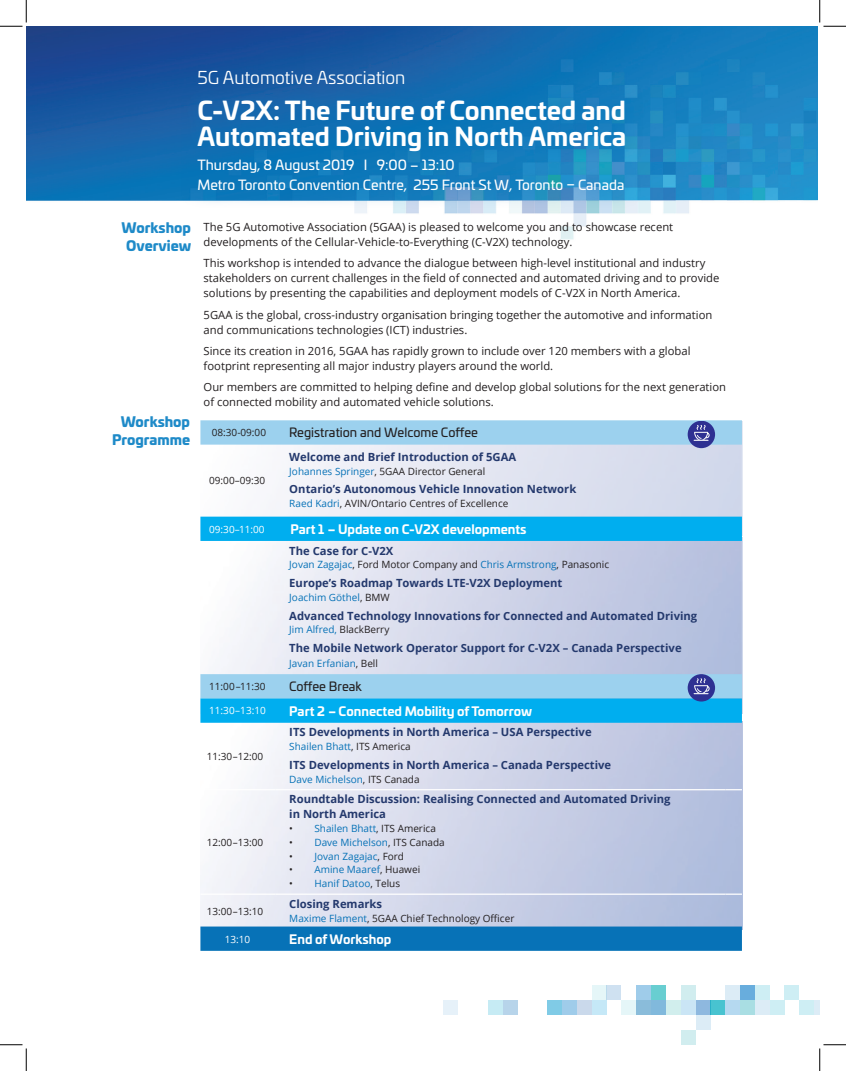
<style>
.page{position:relative;width:846px;height:1071px;background:#fff}
.page>*{position:absolute;margin:0;border:0;box-sizing:border-box;transform-origin:0 0}
.t1{font:700 25px/26.2px "Univia Pro";color:#fff}
.t2{font:17.5px "Univia Pro";color:#fff}
.t3{font:13.75px/20px "Univia Pro";color:#fff}
.t4{font:900 13.75px/17.5px "Univia Pro";color:#1e8ac8;text-align:right}
.t5{font:700 12.5px "Univia Pro";color:#fff}
.t6{font:12.5px "Univia Pro";color:#231f20}
.t7{font:11.25px/15px "Open Sans";color:#231f20}
.t8{font:700 11.25px "Open Sans";color:#24396d}
.t9{font:10px "Open Sans";color:#231f20}
.t10{font:10px "Open Sans";color:#0772b7}
.t11{font:10px "Open Sans";color:#fff}
.s1{color:#0772b7}
.s2{color:#231f20}
</style>
<div class="page">
<img style="left:26px;top:26px;width:791px;height:214px">
<svg style="left:180px;top:81px;width:463px;height:128px;background:#217ebb"></svg>
<div style="left:443px;top:1000px;width:15px;height:15px;background:#e6f1f9"></div>
<div style="left:488px;top:1000px;width:15px;height:15px;background:#c6ebf4"></div>
<div style="left:503px;top:1000px;width:14px;height:15px;background:#b7d4ea"></div>
<div style="left:547px;top:1000px;width:15px;height:15px;background:#80cbe6"></div>
<div style="left:562px;top:1000px;width:15px;height:15px;background:#9fccea"></div>
<div style="left:577px;top:1000px;width:15px;height:15px;background:#cad9eb"></div>
<div style="left:592px;top:1000px;width:15px;height:15px;background:#c5e8f7"></div>
<div style="left:621px;top:1000px;width:15px;height:15px;background:#e5f6f8"></div>
<div style="left:636px;top:1000px;width:15px;height:15px;background:#8abcda"></div>
<div style="left:651px;top:1000px;width:15px;height:15px;background:#81b9dc"></div>
<div style="left:666px;top:1000px;width:15px;height:15px;background:#d1eeed"></div>
<div style="left:681px;top:1000px;width:15px;height:15px;background:#cae5f5"></div>
<div style="left:696px;top:1000px;width:14px;height:15px;background:#8eb8df"></div>
<div style="left:696px;top:1015px;width:14px;height:15px;background:#dcecf6"></div>
<div style="left:710px;top:1000px;width:15px;height:15px;background:#48c3d0"></div>
<div style="left:725px;top:1000px;width:15px;height:15px;background:#b5d9f0"></div>
<div style="left:740px;top:1000px;width:15px;height:15px;background:#a9dee3"></div>
<div style="left:755px;top:1000px;width:15px;height:15px;background:#dcecf6"></div>
<div style="left:770px;top:1000px;width:15px;height:15px;background:#ceeef4"></div>
<div style="left:814px;top:1000px;width:6px;height:15px;background:#dcecf6"></div>
<div style="left:799px;top:1000px;width:15px;height:15px;background:#ceeef4"></div>
<div style="left:592px;top:985px;width:15px;height:15px;background:#e5f6f8"></div>
<div style="left:606px;top:985px;width:15px;height:15px;background:#cfe1f1"></div>
<div style="left:636px;top:985px;width:15px;height:15px;background:#9fccea"></div>
<div style="left:651px;top:985px;width:15px;height:15px;background:#68ced1"></div>
<div style="left:681px;top:985px;width:15px;height:15px;background:#d1edef"></div>
<div style="left:681px;top:1030px;width:15px;height:15px;background:#d1edef"></div>
<div style="left:725px;top:985px;width:15px;height:15px;background:#dcecf6"></div>
<div style="left:740px;top:985px;width:15px;height:15px;background:#68addd"></div>
<div style="left:755px;top:985px;width:15px;height:15px;background:#ceeef4"></div>
<div style="left:784px;top:985px;width:15px;height:15px;background:#ceeef4"></div>
<svg style="left:200px;top:420px;width:542px;height:97px"></svg>
<svg style="left:200px;top:517px;width:542px;height:206px;background:#9cceec"></svg>
<svg style="left:200px;top:926px;width:542px;height:25px;background:#0c75b8"></svg>
<svg style="left:726px;top:893px;width:16px;height:2px"></svg>
<div style="left:688px;top:421px;width:27px;height:27px;background:#2e3092;border-radius:50%"></div>
<svg style="left:693px;top:425px;width:16px;height:16px"></svg>
<div style="left:688px;top:675px;width:27px;height:26px;background:#2e3092;border-radius:50%"></div>
<svg style="left:693px;top:678px;width:16px;height:16px"></svg>
<svg style="left:0;top:0;width:27px;height:27px"></svg>
<svg style="left:0;top:1044px;width:27px;height:27px"></svg>
<svg style="left:819px;top:0;width:27px;height:27px"></svg>
<svg style="left:819px;top:1044px;width:27px;height:27px"></svg>
<p class="t2" style="left:197px;top:65px;width:210px">5G Automotive Association</p>
<p class="t1" style="left:197px;top:95px;width:430px">C-V2X: The Future of Connected and<br>Automated Driving in North America</p>
<p class="t3" style="left:197px;top:154px;width:428px">Thursday, 8 August 2019 I 9:00 – 13:10<br>Metro Toronto Convention Centre, 255 Front St W, Toronto – Canada</p>
<p class="t7" style="left:204px;top:219px;width:471px">The 5G Automotive Association (5GAA) is pleased to welcome you and to showcase recent developments of the Cellular-Vehicle-to-Everything (C-V2X) technology.</p>
<p class="t7" style="left:204px;top:255px;width:517px">This workshop is intended to advance the dialogue between high-level institutional and industry stakeholders on current challenges in the field of connected and automated driving and to provide solutions by presenting the capabilities and deployment models of C-V2X in North America.</p>
<p class="t7" style="left:204px;top:307px;width:510px">5GAA is the global, cross-industry organisation bringing together the automotive and information and communications technologies (ICT) industries.</p>
<p class="t7" style="left:204px;top:343px;width:488px">Since its creation in 2016, 5GAA has rapidly grown to include over 120 members with a global footprint representing all major industry players around the world.</p>
<p class="t7" style="left:204px;top:379px;width:524px">Our members are committed to helping define and develop global solutions for the next generation of connected mobility and automated vehicle solutions.</p>
<p class="t4" style="left:122px;top:218px;width:71px;text-align:center">Workshop<br>Overview</p>
<p class="t4" style="left:112px;top:412px;width:79px">Workshop<br>Programme</p>
<p class="t9" style="left:212px;top:426px;width:56px">08:30-09:00</p>
<p class="t6" style="left:289px;top:423px;width:190px">Registration and Welcome Coffee</p>
<p class="t9" style="left:209px;top:474px;width:58px">09:00–09:30</p>
<p class="t8" style="left:289px;top:449px;width:228px">Welcome and Brief Introduction of 5GAA</p>
<p class="t9" style="left:289px;top:464px;width:197px"><span class="s1">Johannes Springer</span>, 5GAA Director General</p>
<p class="t8" style="left:289px;top:481px;width:288px">Ontario’s Autonomous Vehicle Innovation Network</p>
<p class="t9" style="left:289px;top:496px;width:221px"><span class="s1">Raed Kadri</span>, AVIN/Ontario Centres of Excellence</p>
<p class="t11" style="left:209px;top:522px;width:57px">09:30–11:00</p>
<p class="t5" style="left:290px;top:519px;width:238px">Part 1 – Update on C-V2X developments</p>
<p class="t8" style="left:289px;top:542px;width:105px">The Case for C-V2X</p>
<p class="t9" style="left:289px;top:558px;width:321px"><span class="s1">Jovan Zagajac</span>, Ford Motor Company and <span class="s1">Chris Armstrong</span>, Panasonic</p>
<p class="t8" style="left:289px;top:575px;width:275px">Europe’s Roadmap Towards LTE-V2X Deployment</p>
<p class="t10" style="left:289px;top:590px;width:102px">Joachim Göthel<span class="s2">, BMW</span></p>
<p class="t8" style="left:289px;top:607px;width:409px">Advanced Technology Innovations for Connected and Automated Driving</p>
<p class="t10" style="left:289px;top:623px;width:102px">Jim Alfred, <span class="s2">BlackBerry</span></p>
<p class="t8" style="left:289px;top:640px;width:394px">The Mobile Network Operator Support for C-V2X – Canada Perspective</p>
<p class="t10" style="left:289px;top:657px;width:90px">Javan Erfanian<span class="s2">, Bell</span></p>
<p class="t9" style="left:209px;top:680px;width:58px">11:00–11:30</p>
<p class="t6" style="left:289px;top:677px;width:74px">Coffee Break</p>
<p class="t11" style="left:209px;top:704px;width:58px">11:30–13:10</p>
<p class="t5" style="left:289px;top:701px;width:244px">Part 2 – Connected Mobility of Tomorrow</p>
<p class="t9" style="left:207px;top:749px;width:58px">11:30–12:00</p>
<p class="t8" style="left:289px;top:724px;width:304px">ITS Developments in North America – USA Perspective</p>
<p class="t10" style="left:289px;top:740px;width:123px">Shailen Bhatt<span class="s2">, ITS America</span></p>
<p class="t8" style="left:289px;top:757px;width:323px">ITS Developments in North America – Canada Perspective</p>
<p class="t10" style="left:289px;top:772px;width:132px">Dave Michelson<span class="s2">, ITS Canada</span></p>
<p class="t9" style="left:207px;top:835px;width:58px">12:00–13:00</p>
<p class="t9" style="left:207px;top:904px;width:58px">13:00–13:10</p>
<p class="t8" style="left:289px;top:791px;width:383px">Roundtable Discussion: Realising Connected and Automated Driving</p>
<p class="t8" style="left:289px;top:806px;width:98px">in North America</p>
<p class="t9" style="left:289px;top:821px;width:148px">• <span class="s1">Shailen Bhatt</span>, ITS America</p>
<p class="t10" style="left:289px;top:835px;width:157px"><span class="s2">•</span> Dave Michelson<span class="s2">, ITS Canada</span></p>
<p class="t10" style="left:289px;top:849px;width:116px"><span class="s2">•</span> Jovan Zagajac<span class="s2">, Ford</span></p>
<p class="t10" style="left:289px;top:863px;width:132px"><span class="s2">•</span> Amine Maaref<span class="s2">, Huawei</span></p>
<p class="t10" style="left:289px;top:876px;width:112px"><span class="s2">•</span> Hanif Datoo<span class="s2">, Telus</span></p>
<p class="t8" style="left:289px;top:896px;width:94px">Closing Remarks</p>
<p class="t9" style="left:289px;top:911px;width:227px"><span class="s1">Maxime Flament</span>, 5GAA Chief Technology Officer</p>
<p class="t11" style="left:225px;top:932px;width:27px">13:10</p>
<p class="t5" style="left:289px;top:929px;width:104px">End of Workshop</p>
</div>
